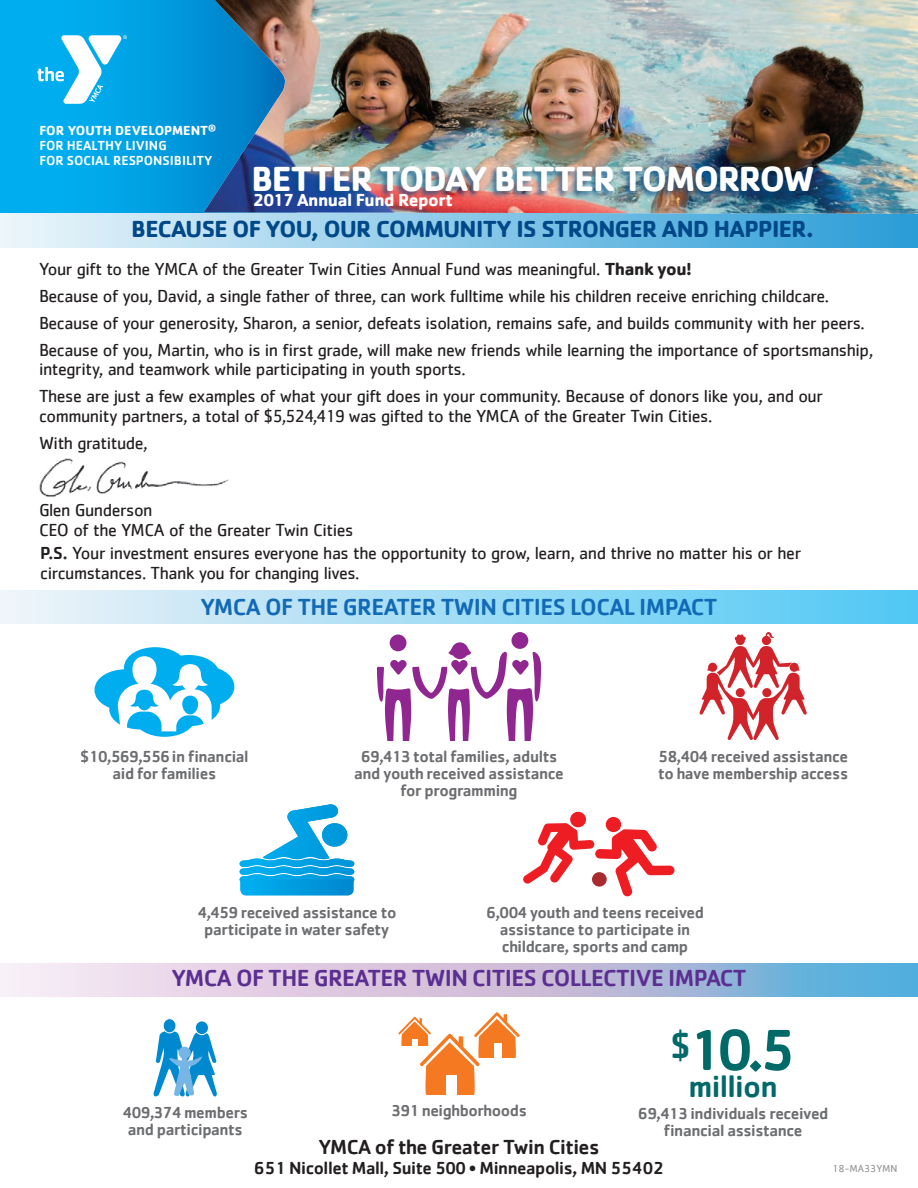
<style>
.page{position:relative;width:918px;height:1188px;background:#fff}
.page>*{position:absolute;margin:0;border:0;box-sizing:border-box;transform-origin:0 0}
.t1{font:500 60px "Cachet";color:#016a69}
.t2{font:700 36px "Cachet";letter-spacing:-.04em;color:#fff}
.t3{font:500 31.5px "Cachet";letter-spacing:-.025em;color:#016a69}
.t4{font:700 24px "Cachet";letter-spacing:-.025em;color:#004887}
.t5{font:500 24px "Cachet";letter-spacing:-.025em;color:#5b2e91}
.t6{font:500 24px "Cachet";letter-spacing:-.025em;color:#126ab5}
.t7{font:500 21px "Cachet";letter-spacing:-.025em;color:#231f20}
.t8{font:18px/27px "Cachet";letter-spacing:-.025em;color:#231f20}
.t9{font:500 18px "Cachet";letter-spacing:-.025em;color:#231f20}
.t10{font:700 18px "Cachet";letter-spacing:-.025em;color:#fff}
.t11{font:500 16.5px/17.2px "Cachet";letter-spacing:-.025em;color:#6c6d70;text-align:center}
.t12{font:500 13.5px/15px "Cachet";color:#fff}
.t13{font:10.5px "Cachet";color:#939598}
.s1{font-weight:700}
.s2{font-weight:500}
</style>
<div class="page">
<div style="left:0;top:212px;width:918px;height:36px;background:linear-gradient(to right,#ecf6fb,#2b9cd7)"></div>
<svg style="left:0;top:0;width:203px;height:213px;background:#00a4e6"></svg>
<img style="left:204px;top:0;width:714px;height:214px">
<img style="left:39px;top:458px;width:190px;height:39px">
<svg style="left:699px;top:632px;width:108px;height:108px"></svg>
<div style="left:390px;top:635px;width:16px;height:16px;background:#90268f;border-radius:50%"></div>
<div style="left:512px;top:632px;width:16px;height:17px;background:#90268f;border-radius:50%"></div>
<svg style="left:377px;top:642px;width:164px;height:98px"></svg>
<div style="left:178px;top:672px;width:50px;height:29px;background:#00aeef;border-radius:50%"></div>
<div style="left:172px;top:666px;width:62px;height:41px;border:12px solid #00aeef;border-radius:50%"></div>
<div style="left:158px;top:685px;width:62px;height:41px;border:12px solid #00aeef;border-radius:50%"></div>
<div style="left:109px;top:688px;width:63px;height:41px;border:12px solid #00aeef;border-radius:50%"></div>
<div style="left:133px;top:695px;width:63px;height:42px;border:12px solid #00aeef;border-radius:50%"></div>
<div style="left:124px;top:647px;width:62px;height:42px;border:12px solid #00aeef;border-radius:50%"></div>
<div style="left:100px;top:675px;width:51px;height:30px;background:#00aeef;border-radius:50%"></div>
<div style="left:94px;top:669px;width:63px;height:42px;border:12px solid #00aeef;border-radius:50%"></div>
<svg style="left:118px;top:656px;width:94px;height:75px"></svg>
<div style="left:163px;top:1019px;width:13px;height:14px;background:#0089cf;border-radius:50%"></div>
<div style="left:163px;top:1018px;width:13px;height:15px;border:1px solid #fff;border-radius:50%"></div>
<div style="left:195px;top:1021px;width:13px;height:14px;background:#0089cf;border-radius:50%"></div>
<div style="left:195px;top:1021px;width:14px;height:14px;border:1px solid #fff;border-radius:50%"></div>
<svg style="left:153px;top:1030px;width:64px;height:67px"></svg>
<svg style="left:398px;top:1012px;width:122px;height:83px"></svg>
<svg style="left:240px;top:804px;width:114px;height:92px"></svg>
<div style="left:570px;top:812px;width:16px;height:16px;background:#ee1d23;border-radius:50%"></div>
<div style="left:606px;top:817px;width:15px;height:15px;background:#ee1d23;border-radius:50%"></div>
<svg style="left:523px;top:823px;width:152px;height:73px"></svg>
<svg style="left:37px;top:35px;width:90px;height:69px"></svg>
<div style="left:246px;top:165px;width:568px;height:34px;background:#004887;opacity:.65"></div>
<svg style="left:0;top:964px;width:918px;height:32px;background:#bfc4e0"></svg>
<div style="left:0;top:591px;width:918px;height:32px;background:linear-gradient(to right,#f0f3f7,#50c7f4)"></div>
<p class="t12" style="left:40px;top:122px;width:178px"><span class="s1">FOR YOUTH DEVELOPMENT</span><sup>®<br></sup>FOR HEALTHY LIVING<br>FOR SOCIAL RESPONSIBILITY</p>
<h2 class="t2" style="left:251px;top:156px;width:565px">BETTER TODAY BETTER TOMORROW</h2>
<p class="t10" style="left:253px;top:189px;width:202px">2017 Annual Fund Report</p>
<h3 class="t4" style="left:131px;top:213px;width:684px">BECAUSE OF YOU, OUR COMMUNITY IS STRONGER AND HAPPIER.</h3>
<p class="t8" style="left:39px;top:255px;width:836px">Your gift to the YMCA of the Greater Twin Cities Annual Fund was meaningful. <span class="s1">Thank you!<br></span>Because of you, David, a single father of three, can work fulltime while his children receive enriching childcare.<br>Because of your generosity, Sharon, a senior, defeats isolation, remains safe, and builds community with her peers.<br>Because of you, Martin, who is in first grade, will make new friends while learning the importance of sportsmanship,</p>
<p class="t8" style="left:39px;top:355px;width:786px">integrity, and teamwork while participating in youth sports.<br>These are just a few examples of what your gift does in your community. Because of donors like you, and our</p>
<p class="t8" style="left:39px;top:402px;width:675px">community partners, a total of $5,524,419 was gifted to the YMCA of the Greater Twin Cities.<br>With gratitude,</p>
<p class="t8" style="left:39px;top:500px;width:316px;line-height:19.5px">Glen Gunderson<br>CEO of the YMCA of the Greater Twin Cities</p>
<p class="t8" style="left:40px;top:543px;width:763px;line-height:19.5px"><span class="s2">P.S.</span> Your investment ensures everyone has the opportunity to grow, learn, and thrive no matter his or her circumstances. Thank you for changing lives.</p>
<h3 class="t6" style="left:200px;top:592px;width:519px">YMCA OF THE GREATER TWIN CITIES LOCAL IMPACT</h3>
<p class="t11" style="left:80px;top:747px;width:170px">$10,569,556 in financial aid for families</p>
<p class="t11" style="left:354px;top:747px;width:211px">69,413 total families, adults and youth received assistance for programming</p>
<p class="t11" style="left:658px;top:747px;width:192px;text-align:left">58,404 received assistance to have membership access</p>
<p class="t11" style="left:197px;top:903px;width:201px">4,459 received assistance to participate in water safety</p>
<p class="t11" style="left:486px;top:903px;width:219px">6,004 youth and teens received assistance to participate in childcare, sports and camp</p>
<h3 class="t5" style="left:171px;top:963px;width:577px">YMCA OF THE GREATER TWIN CITIES COLLECTIVE IMPACT</h3>
<p class="t11" style="left:122px;top:1103px;width:127px">409,374 members and participants</p>
<h1 class="t1" style="left:670px;top:1013px;width:128px"><sup>$</sup>10.5</h1>
<h3 class="t3" style="left:689px;top:1067px;width:91px">million</h3>
<p class="t11" style="left:638px;top:1104px;width:192px">69,413 individuals received financial assistance</p>
<p class="t11" style="left:391px;top:1101px;width:137px">391 neighborhoods</p>
<p class="t7" style="left:318px;top:1134px;width:283px">YMCA of the Greater Twin Cities</p>
<p class="t9" style="left:254px;top:1157px;width:412px">651 Nicollet Mall, Suite 500 • Minneapolis, MN 55402</p>
<p class="t13" style="left:832px;top:1162px;width:67px">18-MA33YMN</p>
</div>
